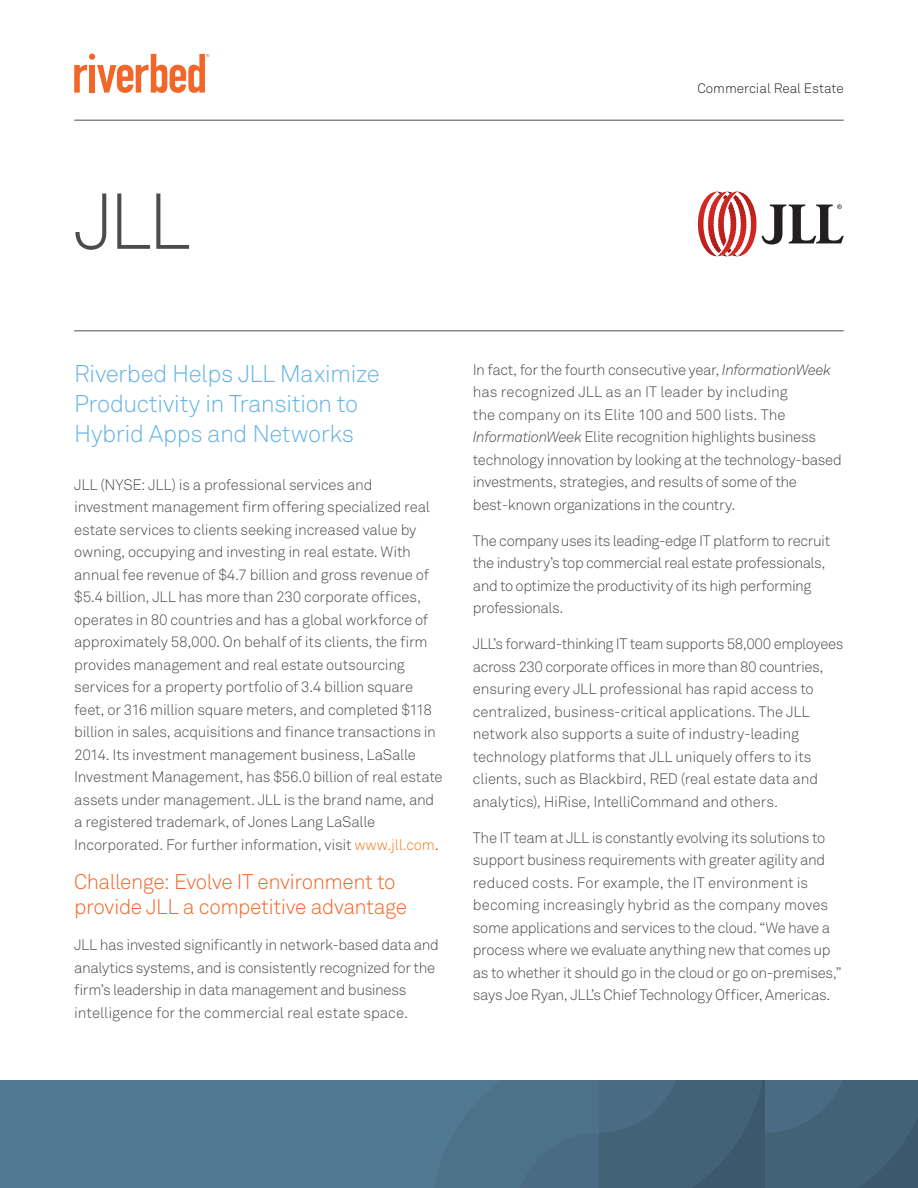
<style>
.page{position:relative;width:918px;height:1188px;background:#fff}
.page>*{position:absolute;margin:0;border:0;box-sizing:border-box;transform-origin:0 0}
.Cover_Headline{font:300 78px "Akkurat Pro";color:#4b4c4d}
.Lead-in{font:300 24px/30px "Akkurat Pro";letter-spacing:-.02em;color:#69b5e4}
.Body_10pt{font:300 21px/25.5px "Akkurat Pro";letter-spacing:-.02em;color:#f26729}
.Body_10pt-2{font:300 15px/22.5px "Akkurat Pro";letter-spacing:-.02em;color:#4b4c4d}
.t1{font:300 13.5px "Akkurat Pro";color:#231f20}
.s1{color:#f47b21}
.s2{font-style:italic}
</style>
<div class="page">
<hr style="left:74px;top:120px;width:770px;height:1px;background:#4b4c4d">
<div style="left:0;top:1080px;width:918px;height:108px;background:#517891"></div>
<svg style="left:520px;top:1080px;width:398px;height:108px"></svg>
<svg style="left:74px;top:54px;width:135px;height:39px"></svg>
<hr style="left:74px;top:331px;width:770px;height:1px;background:#4b4c4d">
<hr style="left:737px;top:244px;width:19px;height:3px;background:#d32823">
<hr style="left:737px;top:241px;width:19px;height:3px;background:#d22723">
<hr style="left:737px;top:238px;width:19px;height:3px;background:#d22723">
<hr style="left:737px;top:235px;width:19px;height:3px;background:#d02722">
<hr style="left:737px;top:232px;width:19px;height:3px;background:#ce2622">
<hr style="left:737px;top:229px;width:19px;height:3px;background:#ce2622">
<hr style="left:737px;top:226px;width:19px;height:3px;background:#cc2621">
<hr style="left:737px;top:223px;width:19px;height:3px;background:#cc2621">
<hr style="left:737px;top:220px;width:19px;height:3px;background:#c82520">
<hr style="left:737px;top:217px;width:19px;height:3px;background:#c82520">
<hr style="left:737px;top:214px;width:19px;height:3px;background:#c4221f">
<hr style="left:737px;top:211px;width:19px;height:3px;background:#c2211e">
<hr style="left:737px;top:208px;width:19px;height:3px;background:#c1211e">
<hr style="left:737px;top:205px;width:19px;height:3px;background:#bf211d">
<hr style="left:737px;top:202px;width:19px;height:3px;background:#bd201d">
<hr style="left:718px;top:201px;width:19px;height:3px;background:#ce2622">
<hr style="left:718px;top:204px;width:19px;height:3px;background:#ce2622">
<hr style="left:718px;top:207px;width:19px;height:3px;background:#cc2621">
<hr style="left:718px;top:210px;width:19px;height:3px;background:#cc2621">
<hr style="left:718px;top:213px;width:19px;height:3px;background:#c82520">
<hr style="left:718px;top:216px;width:19px;height:3px;background:#c82520">
<hr style="left:718px;top:219px;width:19px;height:3px;background:#c6231f">
<hr style="left:718px;top:222px;width:19px;height:3px;background:#c4221f">
<hr style="left:718px;top:225px;width:19px;height:3px;background:#c1211e">
<hr style="left:718px;top:228px;width:19px;height:3px;background:#c1211e">
<hr style="left:718px;top:231px;width:19px;height:3px;background:#bd201d">
<hr style="left:718px;top:234px;width:19px;height:3px;background:#bb201c">
<hr style="left:718px;top:237px;width:19px;height:3px;background:#b91f1c">
<hr style="left:718px;top:240px;width:19px;height:3px;background:#b71e1b">
<hr style="left:718px;top:243px;width:19px;height:3px;background:#b31d1a">
<hr style="left:708px;top:203px;width:19px;height:3px;background:#d62823">
<hr style="left:708px;top:206px;width:19px;height:3px;background:#d32823">
<hr style="left:708px;top:209px;width:19px;height:3px;background:#d22723">
<hr style="left:708px;top:212px;width:19px;height:3px;background:#d02722">
<hr style="left:708px;top:215px;width:19px;height:3px;background:#ce2622">
<hr style="left:708px;top:218px;width:19px;height:3px;background:#cc2621">
<hr style="left:708px;top:221px;width:19px;height:3px;background:#cc2621">
<hr style="left:708px;top:224px;width:19px;height:3px;background:#c82520">
<hr style="left:708px;top:227px;width:19px;height:3px;background:#c4221f">
<hr style="left:708px;top:230px;width:19px;height:3px;background:#c2211e">
<hr style="left:708px;top:233px;width:19px;height:3px;background:#bf211d">
<hr style="left:708px;top:236px;width:19px;height:3px;background:#bb201c">
<hr style="left:708px;top:239px;width:19px;height:3px;background:#b71e1b">
<hr style="left:708px;top:242px;width:19px;height:3px;background:#b31d1a">
<hr style="left:708px;top:245px;width:19px;height:3px;background:#af1c19">
<hr style="left:698px;top:201px;width:19px;height:3px;background:#d32823">
<hr style="left:698px;top:204px;width:19px;height:3px;background:#d22723">
<hr style="left:698px;top:207px;width:19px;height:3px;background:#d22723">
<hr style="left:698px;top:210px;width:19px;height:3px;background:#d02722">
<hr style="left:698px;top:213px;width:19px;height:3px;background:#ce2622">
<hr style="left:698px;top:216px;width:19px;height:3px;background:#ce2622">
<hr style="left:698px;top:219px;width:19px;height:3px;background:#cc2621">
<hr style="left:698px;top:222px;width:19px;height:3px;background:#cc2621">
<hr style="left:698px;top:225px;width:19px;height:3px;background:#c82520">
<hr style="left:698px;top:228px;width:19px;height:3px;background:#c82520">
<hr style="left:698px;top:231px;width:19px;height:3px;background:#c4221f">
<hr style="left:698px;top:234px;width:19px;height:3px;background:#c2211e">
<hr style="left:698px;top:237px;width:19px;height:3px;background:#c1211e">
<hr style="left:698px;top:240px;width:19px;height:3px;background:#bf211d">
<hr style="left:698px;top:243px;width:19px;height:3px;background:#bd201d">
<svg style="left:703px;top:246px;width:53px;height:11px"></svg>
<svg style="left:698px;top:192px;width:58px;height:11px"></svg>
<svg style="left:762px;top:204px;width:82px;height:40px"></svg>
<p class="Cover_Headline" style="left:74px;top:175px;width:118px">JLL</p>
<p class="t1" style="left:697px;top:80px;width:148px">Commercial Real Estate</p>
<p class="Lead-in" style="left:74px;top:359px;width:307px">Riverbed Helps JLL Maximize<br>Productivity in Transition to<br>Hybrid Apps and Networks</p>
<p class="Body_10pt-2" style="left:74px;top:473px;width:370px">JLL (NYSE: JLL) is a professional services and investment management firm offering specialized real estate services to clients seeking increased value by owning, occupying and investing in real estate. With annual fee revenue of $4.7 billion and gross revenue of $5.4 billion, JLL has more than 230 corporate offices, operates in 80 countries and has a global workforce of approximately 58,000. On behalf of its clients, the firm provides management and real estate outsourcing services for a property portfolio of 3.4 billion square feet, or 316 million square meters, and completed $118 billion in sales, acquisitions and finance transactions in 2014. Its investment management business, LaSalle Investment Management, has $56.0 billion of real estate assets under management. JLL is the brand name, and a registered trademark, of Jones Lang LaSalle Incorporated. For further information, visit <span class="s1">www.jll.com</span>.</p>
<p class="Body_10pt" style="left:74px;top:869px;width:335px">Challenge: Evolve IT environment to provide JLL a competitive advantage</p>
<p class="Body_10pt-2" style="left:74px;top:934px;width:366px">JLL has invested significantly in network-based data and analytics systems, and is consistently recognized for the firm’s leadership in data management and business intelligence for the commercial real estate space.</p>
<p class="Body_10pt-2" style="left:473px;top:358px;width:371px">In fact, for the fourth consecutive year, <span class="s2">InformationWeek </span>has recognized JLL as an IT leader by including<br>the company on its Elite 100 and 500 lists. The <span class="s2">InformationWeek</span> Elite recognition highlights business technology innovation by looking at the technology-based investments, strategies, and results of some of the best-known organizations in the country.</p>
<p class="Body_10pt-2" style="left:473px;top:529px;width:359px">The company uses its leading-edge IT platform to recruit the industry’s top commercial real estate professionals, and to optimize the productivity of its high performing professionals.</p>
<p class="Body_10pt-2" style="left:473px;top:633px;width:372px">JLL’s forward-thinking IT team supports 58,000 employees across 230 corporate offices in more than 80 countries, ensuring every JLL professional has rapid access to centralized, business-critical applications. The JLL network also supports a suite of industry-leading technology platforms that JLL uniquely offers to its clients, such as Blackbird, RED (real estate data and analytics), HiRise, IntelliCommand and others.</p>
<p class="Body_10pt-2" style="left:473px;top:826px;width:370px">The IT team at JLL is constantly evolving its solutions to support business requirements with greater agility and reduced costs. For example, the IT environment is becoming increasingly hybrid as the company moves some applications and services to the cloud. “We have a process where we evaluate anything new that comes up as to whether it should go in the cloud or go on-premises,” says Joe Ryan, JLL’s Chief Technology Officer, Americas.</p>
</div>
